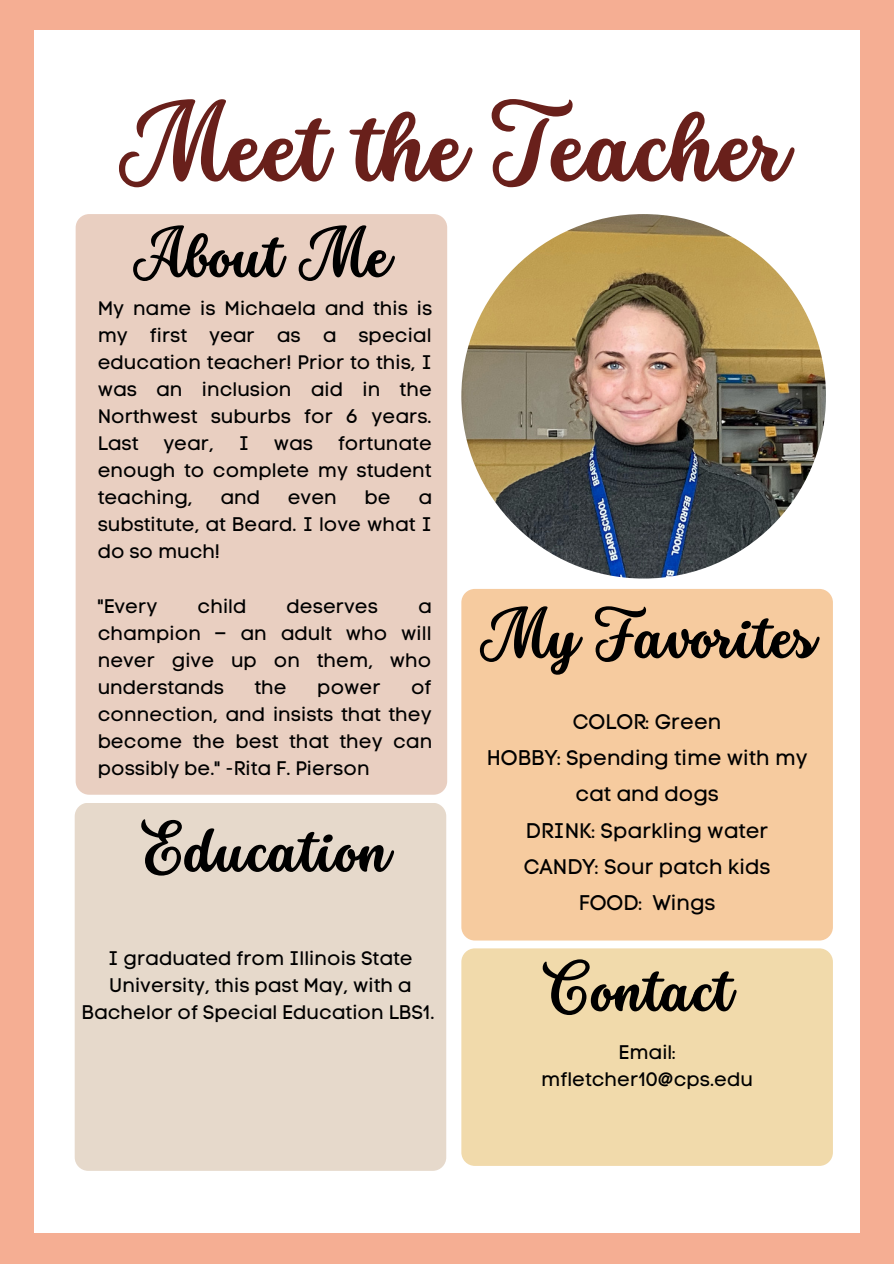
<style>
.page{position:relative;width:894px;height:1264px;background:#fff}
.page>*{position:absolute;margin:0;border:0;box-sizing:border-box;transform-origin:0 0}
.t1{font:91.35px "Stars Love";color:#69201b}
.t2{font:57.75px "Stars Love";color:#000}
.t3{font:21px/36px "Code Pro Normal LC";color:#000;text-align:center}
.t4{font:19.5px/27px "Code Pro Normal LC";color:#000;text-align:justify}
</style>
<div class="page">
<div style="left:0;top:0;width:893px;height:1263px;background:#f5ae93"></div>
<div style="left:34px;top:30px;width:825px;height:1203px;background:#fff"></div>
<div style="left:75px;top:802px;width:371px;height:368px;background:#e6d9cb;border-radius:14px"></div>
<img style="left:461px;top:214px;width:364px;height:364px;border-radius:50%">
<div style="left:76px;top:214px;width:371px;height:580px;background:#e9cfc1;border-radius:14px"></div>
<div style="left:461px;top:948px;width:371px;height:217px;background:#f1daab;border-radius:14px"></div>
<div style="left:461px;top:589px;width:371px;height:351px;background:#f6cb9f;border-radius:14px"></div>
<h1 class="t1" style="left:119px;top:97px;width:668px">Meet the Teacher</h1>
<h2 class="t2" style="left:133px;top:224px;width:258px">About Me</h2>
<p class="t4" style="left:98px;top:295px;width:336px">My name is Michaela and this is my first year as a special education teacher! Prior to this, I was an inclusion aid in the Northwest suburbs for 6 years.<br>Last</p>
<p class="t4" style="left:98px;top:430px;width:335px;text-indent:240px">fortunate enough to complete my student teaching,</p>
<p class="t4" style="left:163px;top:430px;width:52px">year,</p>
<p class="t4" style="left:239px;top:430px;width:12px">I</p>
<p class="t4" style="left:274px;top:430px;width:41px">was</p>
<p class="t4" style="left:220px;top:484px;width:41px">and</p>
<p class="t4" style="left:287px;top:484px;width:51px">even</p>
<p class="t4" style="left:364px;top:484px;width:28px">be</p>
<p class="t4" style="left:98px;top:484px;width:336px;text-indent:320px">a substitute, at Beard. I love what I do so much!</p>
<p class="t4" style="left:98px;top:592px;width:61px">"Every</p>
<p class="t4" style="left:197px;top:592px;width:50px">child</p>
<p class="t4" style="left:286px;top:592px;width:93px">deserves</p>
<p class="t4" style="left:98px;top:592px;width:335px;text-indent:320px">a champion – an adult who will never give up on them, who understands</p>
<p class="t4" style="left:98px;top:673px;width:336px;text-indent:313px">of connection, and insists that they become the best that they can possibly be." -Rita F. Pierson</p>
<p class="t4" style="left:254px;top:673px;width:34px">the</p>
<p class="t4" style="left:317px;top:673px;width:65px">power</p>
<h2 class="t2" style="left:141px;top:818px;width:249px">Education</h2>
<h2 class="t2" style="left:480px;top:604px;width:336px">My Favorites</h2>
<p class="t3" style="left:486px;top:704px;width:322px">COLOR: Green<br>HOBBY: Spending time with my cat and dogs<br>DRINK: Sparkling water<br>CANDY: Sour patch kids<br>FOOD: Wings</p>
<p class="t4" style="left:82px;top:944px;width:354px;text-align:center">I graduated from Illinois State<br>University, this past May, with a<br>Bachelor of Special Education LBS1.</p>
<h2 class="t2" style="left:542px;top:957px;width:190px">Contact</h2>
<p class="t4" style="left:541px;top:1038px;width:213px;text-align:center">Email: mfletcher10@cps.edu</p>
</div>
